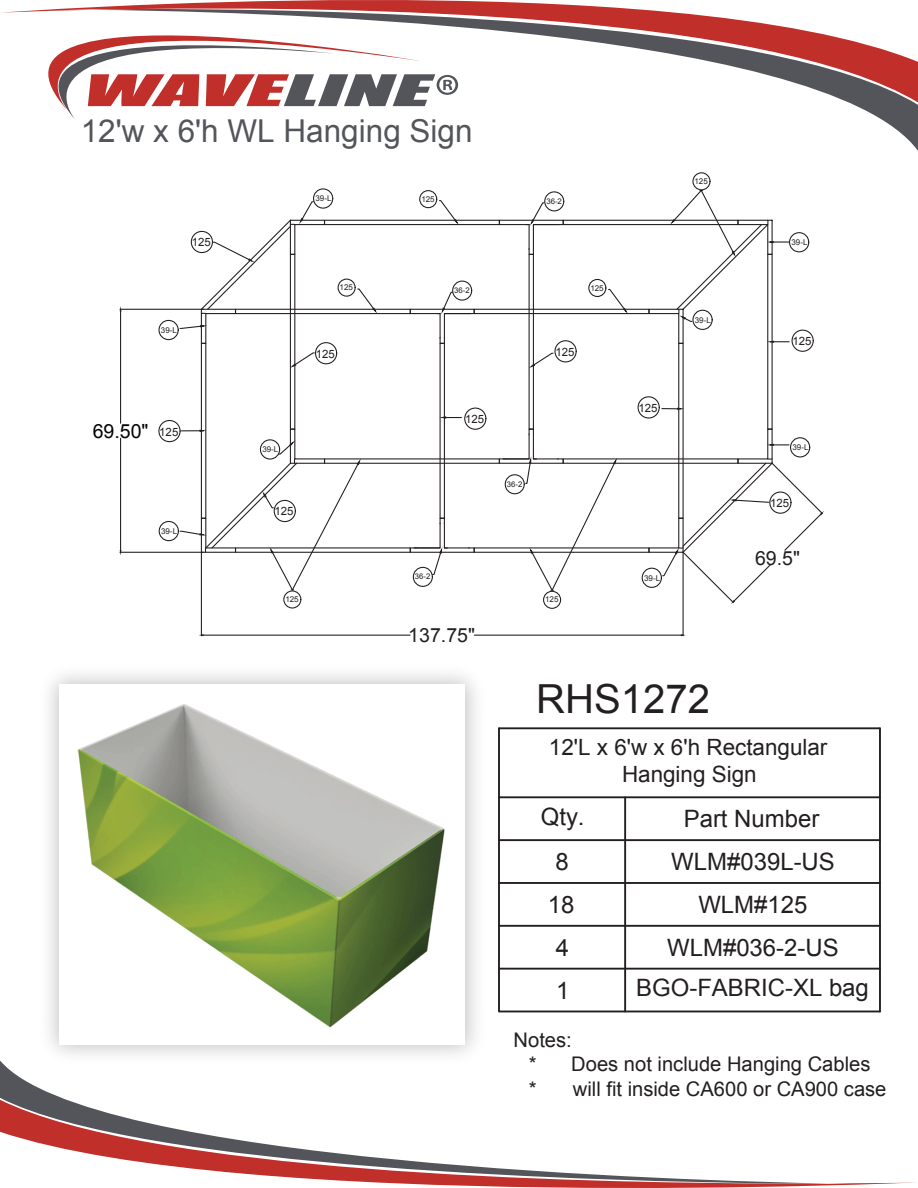
<style>
.page{position:relative;width:918px;height:1188px;background:#fff}
.page>*{position:absolute;margin:0;border:0;box-sizing:border-box;transform-origin:0 0}
.t1{font:40.05px "Arial";color:#231f20}
.t2{font:31.5px "Arial";color:#54555a}
.t3{font:24px "Arial";color:#231f20}
.t4{font:22.5px/27.2px "Arial";color:#231f20;text-align:center}
.t5{font:20.1px/24.3px "Arial";color:#231f20}
.t6{font:19.5px "Arial";color:#231f20}
.t7{font:19.5px "Arial";color:#050504}
.t8{font:11.4px "Arial";color:#231f20}
.t9{font:7.95px "Arial";color:#231f20}
.t10{font:7.8px "Arial";color:#231f20}
</style>
<div class="page">
<svg style="left:0;top:1100px;width:915px;height:88px"></svg>
<svg style="left:848px;top:102px;width:70px;height:49px"></svg>
<svg style="left:2px;top:0;width:916px;height:102px"></svg>
<svg style="left:39px;top:28px;width:419px;height:91px"></svg>
<img style="left:4px;top:630px;width:516px;height:469px">
<img style="left:54px;top:666px;width:414px;height:414px">
<svg style="left:497px;top:726px;width:384px;height:287px"></svg>
<hr style="left:624px;top:797px;width:2px;height:214px;background:#231f20">
<hr style="left:879px;top:728px;width:2px;height:283px;background:#231f20">
<hr style="left:120px;top:552px;width:83px;height:1px;background:#231f20">
<hr style="left:120px;top:309px;width:83px;height:1px;background:#231f20">
<hr style="left:120px;top:438px;width:1px;height:113px;background:#231f20">
<hr style="left:120px;top:311px;width:1px;height:112px;background:#231f20">
<div style="left:413px;top:567px;width:20px;height:20px;border:1px solid #231f20;border-radius:50%"></div>
<div style="left:452px;top:281px;width:20px;height:20px;border:1px solid #231f20;border-radius:50%"></div>
<div style="left:235px;top:309px;width:176px;height:5px;border:1px solid #231f20"></div>
<div style="left:235px;top:547px;width:176px;height:6px;border:1px solid #231f20"></div>
<div style="left:474px;top:309px;width:176px;height:5px;border:1px solid #231f20"></div>
<div style="left:474px;top:547px;width:176px;height:6px;border:1px solid #231f20"></div>
<div style="left:543px;top:591px;width:18px;height:18px;border:1px solid #231f20;border-radius:50%"></div>
<div style="left:158px;top:320px;width:21px;height:20px;border:1px solid #231f20;border-radius:50%"></div>
<div style="left:159px;top:521px;width:20px;height:20px;border:1px solid #231f20;border-radius:50%"></div>
<div style="left:642px;top:568px;width:20px;height:20px;border:1px solid #231f20;border-radius:50%"></div>
<div style="left:544px;top:191px;width:20px;height:20px;border:1px solid #231f20;border-radius:50%"></div>
<div style="left:324px;top:220px;width:176px;height:5px;border:1px solid #231f20"></div>
<div style="left:324px;top:458px;width:176px;height:6px;border:1px solid #231f20"></div>
<div style="left:563px;top:220px;width:176px;height:5px;border:1px solid #231f20"></div>
<div style="left:563px;top:458px;width:176px;height:6px;border:1px solid #231f20"></div>
<div style="left:692px;top:172px;width:19px;height:18px;border:1px solid #231f20;border-radius:50%"></div>
<div style="left:313px;top:188px;width:20px;height:21px;border:1px solid #231f20;border-radius:50%"></div>
<div style="left:789px;top:232px;width:20px;height:20px;border:1px solid #231f20;border-radius:50%"></div>
<div style="left:283px;top:590px;width:18px;height:19px;border:1px solid #231f20;border-radius:50%"></div>
<div style="left:419px;top:190px;width:18px;height:18px;border:1px solid #231f20;border-radius:50%"></div>
<svg style="left:438px;top:200px;width:20px;height:24px"></svg>
<svg style="left:179px;top:201px;width:147px;height:143px"></svg>
<svg style="left:498px;top:202px;width:66px;height:53px"></svg>
<svg style="left:498px;top:429px;width:119px;height:162px"></svg>
<svg style="left:409px;top:291px;width:66px;height:53px"></svg>
<svg style="left:409px;top:518px;width:66px;height:58px"></svg>
<svg style="left:442px;top:416px;width:19px;height:3px"></svg>
<svg style="left:648px;top:430px;width:176px;height:174px"></svg>
<svg style="left:531px;top:352px;width:23px;height:15px"></svg>
<svg style="left:292px;top:352px;width:23px;height:15px"></svg>
<svg style="left:648px;top:189px;width:141px;height:154px"></svg>
<svg style="left:179px;top:428px;width:181px;height:163px"></svg>
<svg style="left:661px;top:407px;width:21px;height:3px"></svg>
<hr style="left:201px;top:553px;width:1px;height:83px;background:#231f20">
<hr style="left:683px;top:553px;width:1px;height:83px;background:#231f20">
<hr style="left:203px;top:635px;width:207px;height:1px;background:#231f20">
<hr style="left:474px;top:635px;width:207px;height:1px;background:#231f20">
<div style="left:201px;top:343px;width:5px;height:176px;border:1px solid #231f20"></div>
<div style="left:290px;top:254px;width:5px;height:176px;border:1px solid #231f20"></div>
<div style="left:440px;top:343px;width:5px;height:176px;border:1px solid #231f20"></div>
<div style="left:529px;top:254px;width:5px;height:176px;border:1px solid #231f20"></div>
<div style="left:678px;top:343px;width:6px;height:176px;border:1px solid #231f20"></div>
<div style="left:767px;top:254px;width:6px;height:176px;border:1px solid #231f20"></div>
<div style="left:158px;top:420px;width:23px;height:22px;border:1px solid #231f20;border-radius:50%"></div>
<div style="left:315px;top:342px;width:22px;height:22px;border:1px solid #231f20;border-radius:50%"></div>
<div style="left:554px;top:340px;width:23px;height:22px;border:1px solid #231f20;border-radius:50%"></div>
<div style="left:792px;top:330px;width:22px;height:22px;border:1px solid #231f20;border-radius:50%"></div>
<div style="left:638px;top:396px;width:22px;height:23px;border:1px solid #231f20;border-radius:50%"></div>
<div style="left:464px;top:408px;width:22px;height:22px;border:1px solid #231f20;border-radius:50%"></div>
<div style="left:338px;top:279px;width:18px;height:18px;border:1px solid #231f20;border-radius:50%"></div>
<svg style="left:357px;top:288px;width:19px;height:24px"></svg>
<div style="left:588px;top:279px;width:18px;height:18px;border:1px solid #231f20;border-radius:50%"></div>
<svg style="left:607px;top:288px;width:20px;height:24px"></svg>
<h2 class="t2" style="left:81px;top:111px;width:393px">12'w x 6'h WL Hanging Sign</h2>
<p class="t8" style="left:192px;top:235px;width:21px">125</p>
<p class="t9" style="left:316px;top:193px;width:18px">39-L</p>
<p class="t9" style="left:421px;top:194px;width:15px">125</p>
<p class="t10" style="left:546px;top:196px;width:17px">36-2</p>
<p class="t9" style="left:161px;top:325px;width:18px">39-L</p>
<p class="t7" style="left:93px;top:418px;width:57px">69.50"</p>
<p class="t8" style="left:159px;top:424px;width:21px">125</p>
<p class="t9" style="left:340px;top:282px;width:15px">125</p>
<p class="t9" style="left:590px;top:283px;width:15px">125</p>
<p class="t10" style="left:454px;top:285px;width:17px">36-2</p>
<p class="t8" style="left:316px;top:346px;width:21px">125</p>
<p class="t8" style="left:555px;top:344px;width:21px">125</p>
<p class="t8" style="left:465px;top:412px;width:21px">125</p>
<p class="t8" style="left:638px;top:400px;width:21px">125</p>
<p class="t9" style="left:695px;top:176px;width:15px">125</p>
<p class="t9" style="left:695px;top:315px;width:18px">39-L</p>
<p class="t9" style="left:792px;top:237px;width:18px">39-L</p>
<p class="t8" style="left:792px;top:334px;width:21px">125</p>
<p class="t9" style="left:262px;top:444px;width:18px">39-L</p>
<p class="t9" style="left:792px;top:442px;width:18px">39-L</p>
<p class="t9" style="left:161px;top:526px;width:18px">39-L</p>
<p class="t8" style="left:275px;top:504px;width:21px">125</p>
<p class="t9" style="left:285px;top:594px;width:15px">125</p>
<p class="t10" style="left:415px;top:571px;width:17px">36-2</p>
<p class="t6" style="left:408px;top:622px;width:68px">137.75"</p>
<p class="t10" style="left:507px;top:479px;width:17px">36-2</p>
<p class="t9" style="left:545px;top:594px;width:15px">125</p>
<p class="t9" style="left:644px;top:573px;width:18px">39-L</p>
<p class="t8" style="left:770px;top:496px;width:21px">125</p>
<p class="t6" style="left:755px;top:545px;width:46px">69.5"</p>
<h1 class="t1" style="left:536px;top:673px;width:175px">RHS1272</h1>
<p class="t4" style="left:549px;top:734px;width:280px">12'L x 6'w x 6'h Rectangular<br>Hanging Sign</p>
<p class="t3" style="left:541px;top:801px;width:45px">Qty.</p>
<p class="t3" style="left:684px;top:803px;width:137px">Part Number</p>
<p class="t3" style="left:556px;top:846px;width:15px">8</p>
<p class="t3" style="left:671px;top:846px;width:165px">WLM#039L-US</p>
<p class="t3" style="left:548px;top:889px;width:28px">18</p>
<p class="t3" style="left:698px;top:889px;width:111px">WLM#125</p>
<p class="t3" style="left:556px;top:932px;width:15px">4</p>
<p class="t3" style="left:667px;top:932px;width:173px">WLM#036-2-US</p>
<p class="t3" style="left:556px;top:975px;width:15px">1</p>
<p class="t3" style="left:636px;top:972px;width:234px">BGO-FABRIC-XL bag</p>
<p class="t5" style="left:529px;top:1028px;width:359px;text-indent:-15px">Notes:<br>* Does not include Hanging Cables<br>* will fit inside CA600 or CA900 case</p>
</div>
